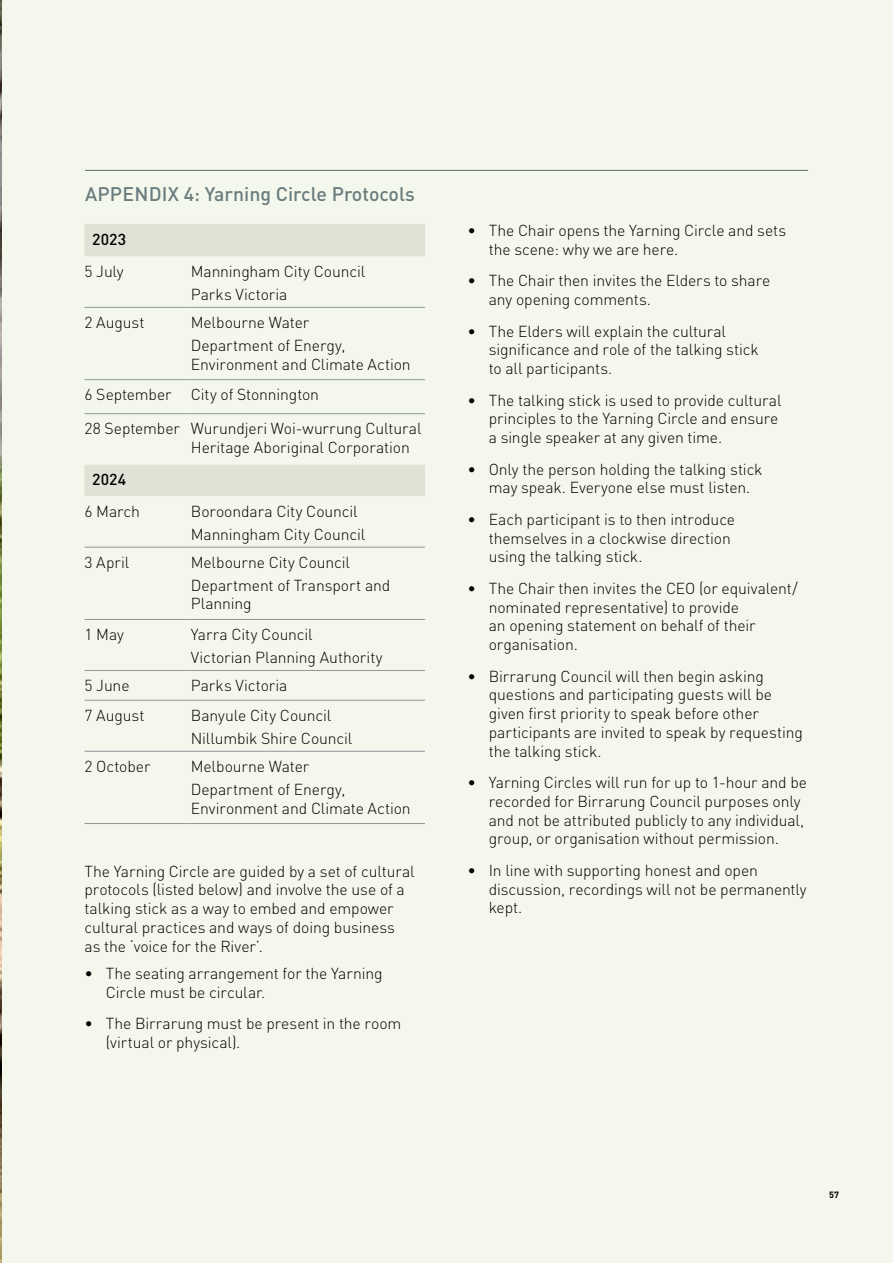
<style>
.page{position:relative;width:893px;height:1263px;background:#fff}
.page>*{position:absolute;margin:0;border:0;box-sizing:border-box;transform-origin:0 0}
.Appendix_header{font:500 19.5px "DINOT";color:#6a7c7e}
.Body_-_DOT_points{font:300 15.75px/18.8px "DINOT";letter-spacing:-.005em;color:#000}
.Body_Text_Plain{font:300 15.75px/18.8px "DINOT";letter-spacing:-.01em;color:#000}
.Body_Text_Plain-2{font:500 15.75px "DINOT";letter-spacing:.005em;color:#000}
.t1{font:700 9px "DINOT";color:#000}
</style>
<div class="page">
<div style="left:1px;top:0;width:892px;height:1263px;background:#f4f8ec"></div>
<svg style="left:85px;top:224px;width:340px;height:272px"></svg>
<hr style="left:85px;top:307px;width:106px;height:1px;background:#939598">
<hr style="left:191px;top:307px;width:234px;height:1px;background:#939598">
<hr style="left:85px;top:379px;width:106px;height:1px;background:#939598">
<hr style="left:191px;top:379px;width:234px;height:1px;background:#939598">
<hr style="left:85px;top:413px;width:106px;height:1px;background:#939598">
<hr style="left:191px;top:413px;width:234px;height:1px;background:#939598">
<hr style="left:85px;top:547px;width:106px;height:1px;background:#939598">
<hr style="left:191px;top:547px;width:234px;height:1px;background:#939598">
<hr style="left:85px;top:619px;width:106px;height:1px;background:#939598">
<hr style="left:191px;top:619px;width:234px;height:1px;background:#939598">
<hr style="left:85px;top:670px;width:106px;height:1px;background:#939598">
<hr style="left:191px;top:670px;width:234px;height:1px;background:#939598">
<hr style="left:85px;top:700px;width:106px;height:1px;background:#939598">
<hr style="left:191px;top:700px;width:234px;height:1px;background:#939598">
<hr style="left:85px;top:751px;width:106px;height:1px;background:#939598">
<hr style="left:191px;top:751px;width:234px;height:1px;background:#939598">
<hr style="left:85px;top:823px;width:106px;height:1px;background:#939598">
<hr style="left:191px;top:823px;width:234px;height:1px;background:#939598">
<hr style="left:85px;top:170px;width:723px;height:1px;background:#6a7c7e">
<img style="left:0;top:0;width:1px;height:1263px">
<p class="Appendix_header" style="left:85px;top:181px;width:331px">APPENDIX 4: Yarning Circle Protocols</p>
<p class="Body_Text_Plain-2" style="left:92px;top:229px;width:35px">2023</p>
<p class="Body_Text_Plain" style="left:85px;top:262px;width:41px">5 July</p>
<p class="Body_Text_Plain" style="left:191px;top:262px;width:176px">Manningham City Council</p>
<p class="Body_Text_Plain" style="left:191px;top:285px;width:98px">Parks Victoria</p>
<p class="Body_Text_Plain" style="left:85px;top:313px;width:61px">2 August</p>
<p class="Body_Text_Plain" style="left:191px;top:313px;width:120px">Melbourne Water</p>
<p class="Body_Text_Plain" style="left:191px;top:336px;width:221px">Department of Energy,<br>Environment and Climate Action</p>
<p class="Body_Text_Plain" style="left:85px;top:385px;width:89px">6 September</p>
<p class="Body_Text_Plain" style="left:191px;top:385px;width:130px">City of Stonnington</p>
<p class="Body_Text_Plain" style="left:85px;top:419px;width:97px">28 September</p>
<p class="Body_Text_Plain" style="left:191px;top:419px;width:232px">Wurundjeri Woi-wurrung Cultural<br>Heritage Aboriginal Corporation</p>
<p class="Body_Text_Plain-2" style="left:92px;top:469px;width:35px">2024</p>
<p class="Body_Text_Plain" style="left:85px;top:501px;width:57px">6 March</p>
<p class="Body_Text_Plain" style="left:191px;top:501px;width:168px">Boroondara City Council</p>
<p class="Body_Text_Plain" style="left:191px;top:524px;width:176px">Manningham City Council</p>
<p class="Body_Text_Plain" style="left:85px;top:552px;width:46px">3 April</p>
<p class="Body_Text_Plain" style="left:191px;top:552px;width:161px">Melbourne City Council</p>
<p class="Body_Text_Plain" style="left:191px;top:575px;width:201px">Department of Transport and<br>Planning</p>
<p class="Body_Text_Plain" style="left:85px;top:625px;width:41px">1 May</p>
<p class="Body_Text_Plain" style="left:191px;top:625px;width:123px">Yarra City Council</p>
<p class="Body_Text_Plain" style="left:191px;top:648px;width:193px">Victorian Planning Authority</p>
<p class="Body_Text_Plain" style="left:85px;top:676px;width:47px">5 June</p>
<p class="Body_Text_Plain" style="left:191px;top:676px;width:98px">Parks Victoria</p>
<p class="Body_Text_Plain" style="left:85px;top:705px;width:61px">7 August</p>
<p class="Body_Text_Plain" style="left:191px;top:705px;width:142px">Banyule City Council</p>
<p class="Body_Text_Plain" style="left:191px;top:728px;width:163px">Nillumbik Shire Council</p>
<p class="Body_Text_Plain" style="left:85px;top:757px;width:67px">2 October</p>
<p class="Body_Text_Plain" style="left:191px;top:757px;width:120px">Melbourne Water</p>
<p class="Body_Text_Plain" style="left:191px;top:780px;width:221px">Department of Energy,<br>Environment and Climate Action</p>
<p class="Body_Text_Plain" style="left:85px;top:861px;width:332px">The Yarning Circle are guided by a set of cultural protocols (listed below) and involve the use of a talking stick as a way to embed and empower cultural practices and ways of doing business as the ‘voice for the River’.</p>
<p class="Body_-_DOT_points" style="left:106px;top:963px;width:278px;text-indent:-21px">• The seating arrangement for the Yarning<br>Circle must be circular.</p>
<p class="Body_-_DOT_points" style="left:106px;top:1014px;width:297px;text-indent:-21px">• The Birrarung must be present in the room (virtual or physical).</p>
<p class="Body_-_DOT_points" style="left:489px;top:221px;width:299px;text-indent:-21px">• The Chair opens the Yarning Circle and sets the scene: why we are here.</p>
<p class="Body_-_DOT_points" style="left:489px;top:271px;width:283px;text-indent:-21px">• The Chair then invites the Elders to share any opening comments.</p>
<p class="Body_-_DOT_points" style="left:489px;top:321px;width:271px;text-indent:-21px">• The Elders will explain the cultural significance and role of the talking stick to all participants.</p>
<p class="Body_-_DOT_points" style="left:489px;top:390px;width:294px;text-indent:-21px">• The talking stick is used to provide cultural principles to the Yarning Circle and ensure a single speaker at any given time.</p>
<p class="Body_-_DOT_points" style="left:467px;top:459px;width:297px;text-align:center">• Only the person holding the talking stick may speak. Everyone else must listen.</p>
<p class="Body_-_DOT_points" style="left:489px;top:510px;width:248px;text-indent:-21px">• Each participant is to then introduce themselves in a clockwise direction using the talking stick.</p>
<p class="Body_-_DOT_points" style="left:489px;top:579px;width:310px;text-indent:-21px">• The Chair then invites the CEO (or equivalent/ nominated representative) to provide<br>an opening statement on behalf of their organisation.</p>
<p class="Body_-_DOT_points" style="left:489px;top:666px;width:316px;text-indent:-21px">• Birrarung Council will then begin asking questions and participating guests will be given first priority to speak before other participants are invited to speak by requesting the talking stick.</p>
<p class="Body_-_DOT_points" style="left:489px;top:773px;width:320px;text-indent:-21px">• Yarning Circles will run for up to 1-hour and be recorded for Birrarung Council purposes only and not be attributed publicly to any individual, group, or organisation without permission.</p>
<p class="Body_-_DOT_points" style="left:489px;top:861px;width:319px;text-indent:-21px">• In line with supporting honest and open discussion, recordings will not be permanently kept.</p>
<p class="t1" style="left:829px;top:1188px;width:11px">57</p>
</div>
